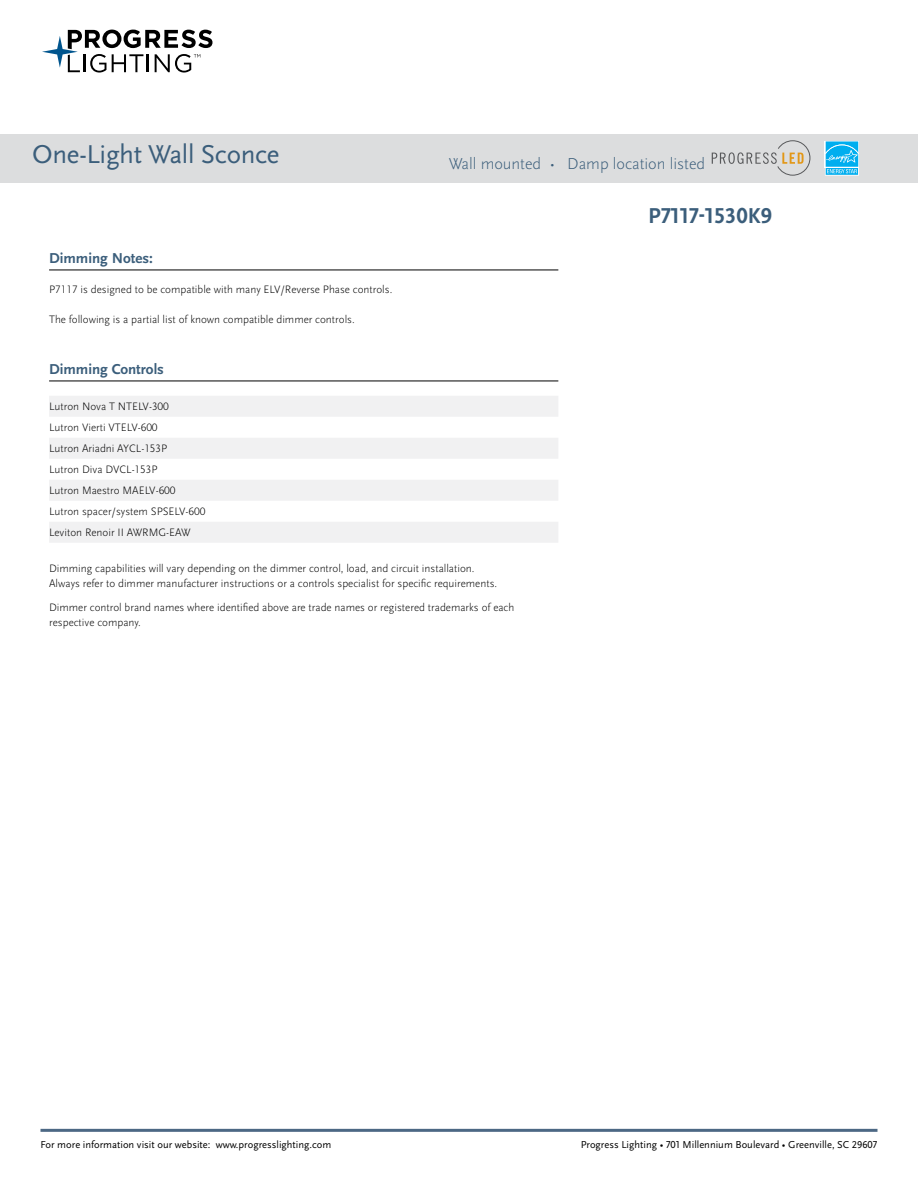
<style>
.page{position:relative;width:918px;height:1188px;background:#fff}
.page>*{position:absolute;margin:0;border:0;box-sizing:border-box;transform-origin:0 0}
.t1{font:27px "Scala Sans Pro";letter-spacing:-.01em;color:#3b5e7b}
.t2{font:700 22.5px "Scala Sans Pro";color:#3b5e7b}
.t3{font:300 16.5px "Scala Sans Pro";color:#3b5e7b}
.t4{font:700 15px "Scala Sans Pro";color:#3b5e7b}
.t5{font:300 11.25px/21px "Scala Sans Pro";color:#000}
.t6{font:10.5px "Scala Sans Pro";color:#000}
</style>
<div class="page">
<svg style="left:42px;top:30px;width:170px;height:43px"></svg>
<hr style="left:40px;top:1129px;width:838px;height:3px;background:#4c6884">
<div style="left:0;top:134px;width:918px;height:49px;background:#dcddde"></div>
<svg style="left:712px;top:141px;width:98px;height:34px"></svg>
<hr style="left:49px;top:270px;width:509px;height:1px;background:#000">
<hr style="left:49px;top:381px;width:509px;height:1px;background:#000">
<div style="left:49px;top:396px;width:509px;height:21px;background:#f1f1f2"></div>
<div style="left:49px;top:438px;width:509px;height:21px;background:#f1f1f2"></div>
<div style="left:49px;top:480px;width:509px;height:21px;background:#f1f1f2"></div>
<div style="left:49px;top:522px;width:509px;height:21px;background:#f1f1f2"></div>
<svg style="left:825px;top:141px;width:34px;height:35px"></svg>
<h1 class="t1" style="left:32px;top:139px;width:249px">One-Light Wall Sconce</h1>
<h3 class="t3" style="left:449px;top:154px;width:258px">Wall mounted • Damp location listed</h3>
<h2 class="t2" style="left:648px;top:202px;width:126px">P7117-1530K9</h2>
<h3 class="t4" style="left:49px;top:249px;width:105px">Dimming Notes:</h3>
<p class="t5" style="left:49px;top:279px;width:345px">P7117 is designed to be compatible with many ELV/Reverse Phase controls.</p>
<p class="t5" style="left:49px;top:309px;width:307px">The following is a partial list of known compatible dimmer controls.</p>
<h3 class="t4" style="left:49px;top:360px;width:116px">Dimming Controls</h3>
<p class="t5" style="left:49px;top:396px;width:158px">Lutron Nova T NTELV-300<br>Lutron Vierti VTELV-600<br>Lutron Ariadni AYCL-153P<br>Lutron Diva DVCL-153P<br>Lutron Maestro MAELV-600<br>Lutron spacer/system SPSELV-600<br>Leviton Renoir II AWRMG-EAW</p>
<p class="t5" style="left:49px;top:561px;width:450px;line-height:15px">Dimming capabilities will vary depending on the dimmer control, load, and circuit installation.<br>Always refer to dimmer manufacturer instructions or a controls specialist for specific requirements.</p>
<p class="t5" style="left:49px;top:600px;width:467px;line-height:15px">Dimmer control brand names where identified above are trade names or registered trademarks of each respective company.</p>
<p class="t6" style="left:40px;top:1139px;width:292px">For more information visit our website: www.progresslighting.com</p>
<p class="t6" style="left:581px;top:1138px;width:298px">Progress Lighting • 701 Millennium Boulevard • Greenville, SC 29607</p>
</div>
